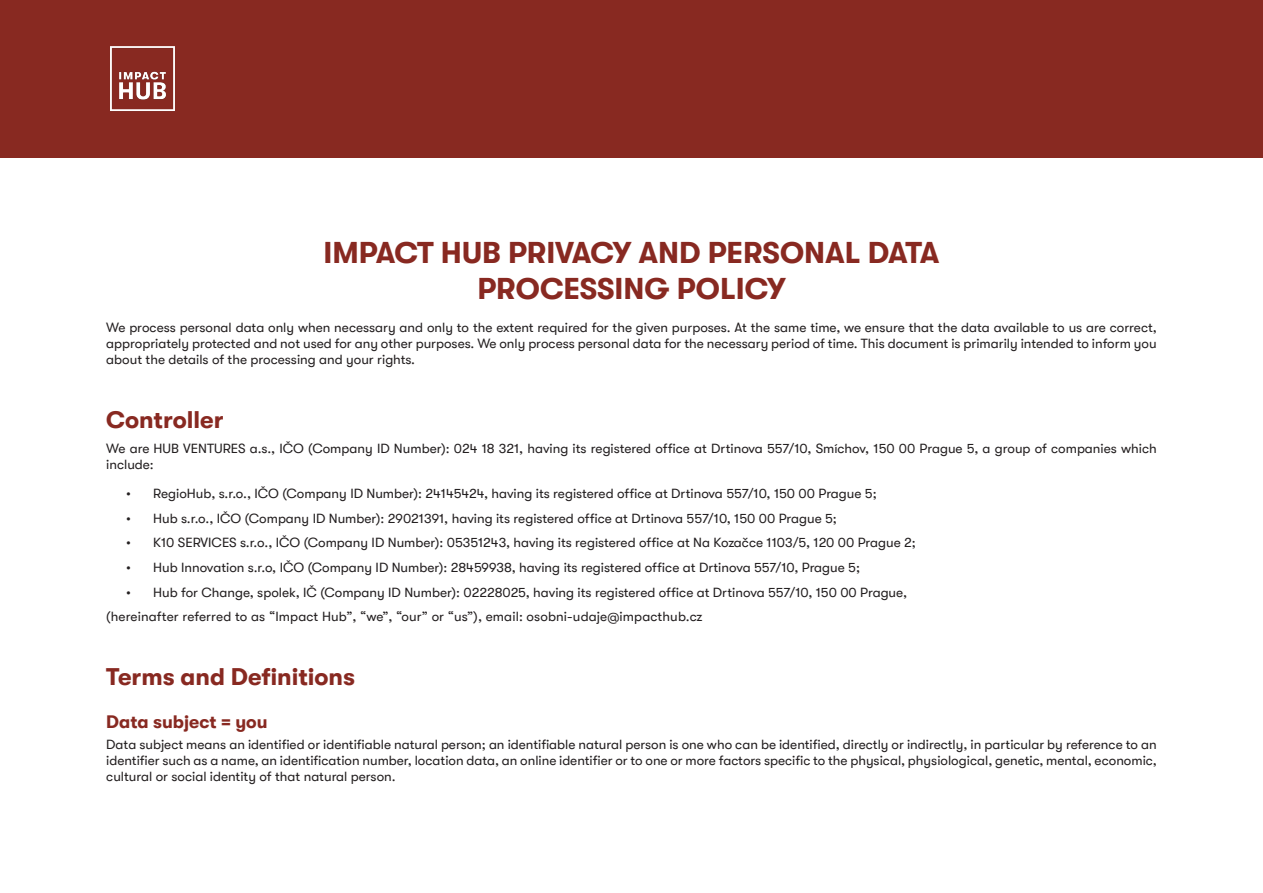
<style>
.page{position:relative;width:1263px;height:893px;background:#fff}
.page>*{position:absolute;margin:0;border:0;box-sizing:border-box;transform-origin:0 0}
.Název{font:700 30px "GT Walsheim";color:#882921}
.Nadpis{font:700 24px "GT Walsheim";color:#882921}
.podnadpis{font:700 18px "GT Walsheim";color:#882921}
.Body_text_no_bullets{font:13.5px/16.2px "GT Walsheim";color:#231f20;text-align:justify}
</style>
<div class="page">
<div style="left:0;top:0;width:1263px;height:157px;background:#882921"></div>
<img style="left:110px;top:46px;width:65px;height:65px">
<p class="Název" style="left:323px;top:236px;width:618px">IMPACT HUB PRIVACY AND PERSONAL DATA</p>
<p class="Název" style="left:477px;top:272px;width:310px">PROCESSING POLICY</p>
<p class="Body_text_no_bullets" style="left:106px;top:319px;width:1052px">We process personal data only when necessary and only to the extent required for the given purposes. At the same time, we ensure that the data available to us are correct, appropriately protected and not used for any other purposes. We only process personal data for the necessary period of time. This document is primarily intended to inform you about the details of the processing and your rights.</p>
<p class="Nadpis" style="left:106px;top:406px;width:119px">Controller</p>
<p class="Body_text_no_bullets" style="left:106px;top:440px;width:1052px">We are HUB VENTURES a.s., IČO (Company ID Number): 024 18 321, having its registered office at Drtinova 557/10, Smíchov, 150 00 Prague 5, a group of companies which include:</p>
<p class="Body_text_no_bullets" style="left:126px;top:485px;width:752px">• RegioHub, s.r.o., IČO (Company ID Number): 24145424, having its registered office at Drtinova 557/10, 150 00 Prague 5;</p>
<p class="Body_text_no_bullets" style="left:126px;top:510px;width:712px">• Hub s.r.o., IČO (Company ID Number): 29021391, having its registered office at Drtinova 557/10, 150 00 Prague 5;</p>
<p class="Body_text_no_bullets" style="left:126px;top:535px;width:791px">• K10 SERVICES s.r.o., IČO (Company ID Number): 05351243, having its registered office at Na Kozačce 1103/5, 120 00 Prague 2;</p>
<p class="Body_text_no_bullets" style="left:126px;top:559px;width:735px">• Hub Innovation s.r.o, IČO (Company ID Number): 28459938, having its registered office at Drtinova 557/10, Prague 5;</p>
<p class="Body_text_no_bullets" style="left:126px;top:584px;width:782px">• Hub for Change, spolek, IČ (Company ID Number): 02228025, having its registered office at Drtinova 557/10, 150 00 Prague,</p>
<p class="Body_text_no_bullets" style="left:106px;top:609px;width:598px">(hereinafter referred to as “Impact Hub”, “we”, “our” or “us”), email: osobni-udaje@impacthub.cz</p>
<p class="Nadpis" style="left:106px;top:663px;width:250px">Terms and Definitions</p>
<p class="podnadpis" style="left:106px;top:712px;width:163px">Data subject = you</p>
<p class="Body_text_no_bullets" style="left:106px;top:736px;width:1052px">Data subject means an identified or identifiable natural person; an identifiable natural person is one who can be identified, directly or indirectly, in particular by reference to an identifier such as a name, an identification number, location data, an online identifier or to one or more factors specific to the physical, physiological, genetic, mental, economic, cultural or social identity of that natural person.</p>
</div>
